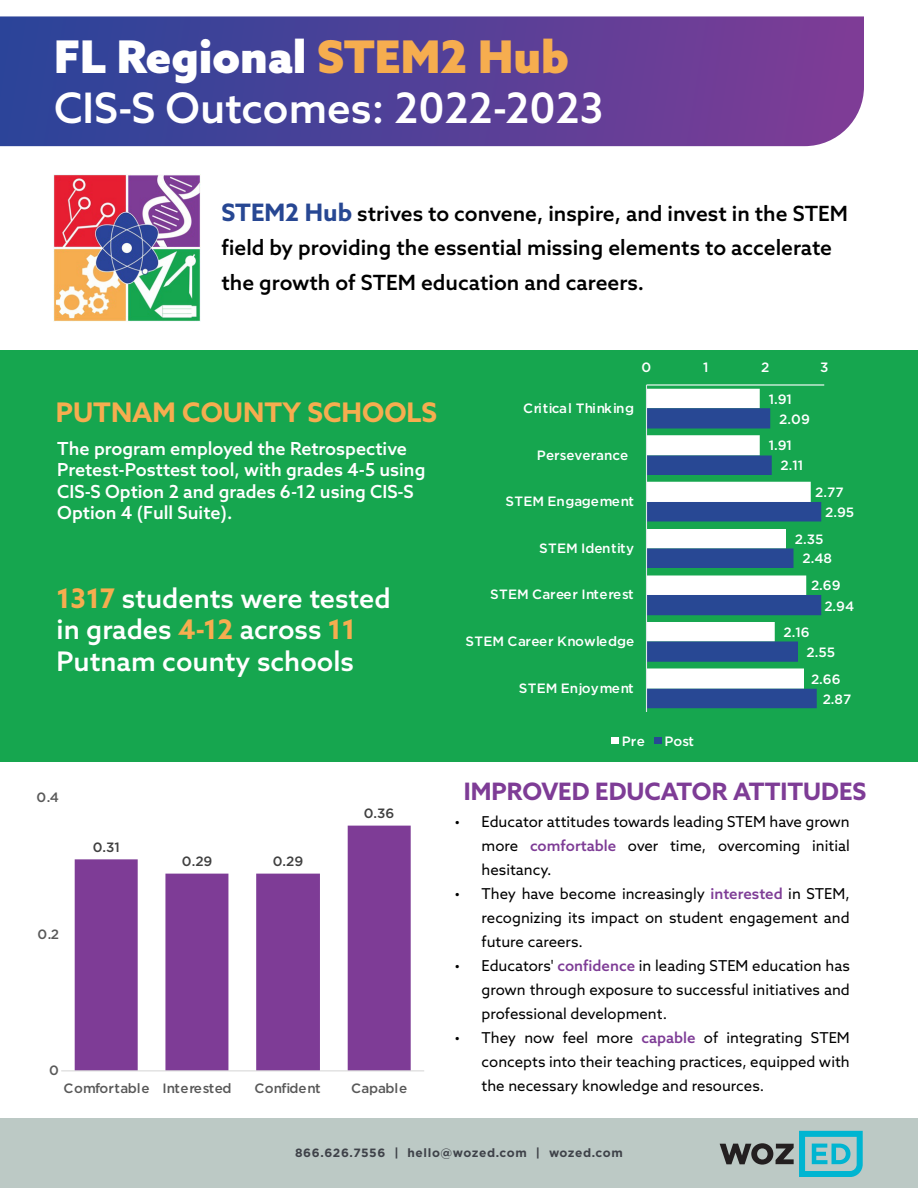
<style>
.page{position:relative;width:918px;height:1188px;background:#fff}
.page>*{position:absolute;margin:0;border:0;box-sizing:border-box;transform-origin:0 0}
.t1{font:900 45px "Azo Sans";color:#fff}
.t2{font:500 42px "Azo Sans";color:#fff}
.t3{font:500 27px/31.5px "Azo Sans";color:#fff}
.t4{font:700 27px "Azo Sans";color:#f6ad4f}
.t5{font:700 24px "Azo Sans";color:#7e3c96}
.t6{font:500 21px/34.5px "Azo Sans";color:#000}
.t7{font:500 18px/21.6px "Azo Sans";color:#fff}
.t8{font:15px/24px "Azo Sans";color:#000;text-align:justify}
.t9{font:500 13.5px "Gotham";color:#fff}
.t10{font:500 13.5px "Gotham";letter-spacing:.01em;color:#595959}
.t11{font:500 13.5px "Gotham";letter-spacing:.02em;color:#fff}
.t12{font:500 13.5px "Gotham";letter-spacing:.025em;color:#fff}
.t13{font:500 13.5px "Gotham";color:#404040}
.t14{font:700 12px "Gotham";letter-spacing:.05em;color:#3f4249}
.s1{color:#f6ad4f}
.s2{font-weight:700;font-size:24px;color:#274793}
.s3{font-weight:700;color:#f6ad4f}
.s4{font-weight:500;color:#7e3c96}
</style>
<div class="page">
<svg style="left:0;top:16px;width:864px;height:130px;background:#544198"></svg>
<img style="left:53px;top:175px;width:147px;height:147px">
<div style="left:0;top:350px;width:918px;height:411px;background:#16a64f"></div>
<div style="left:647px;top:389px;width:113px;height:19px;background:#fff"></div>
<svg style="left:647px;top:408px;width:174px;height:300px"></svg>
<hr style="left:646px;top:384px;width:178px;height:2px;background:#fff">
<hr style="left:646px;top:385px;width:1px;height:327px;background:#e0e5eb">
<div style="left:611px;top:737px;width:8px;height:7px;background:#fff"></div>
<div style="left:654px;top:737px;width:8px;height:7px;background:#284894"></div>
<svg style="left:75px;top:826px;width:336px;height:244px;fill:#7e3c96"></svg>
<hr style="left:61px;top:1070px;width:363px;height:1px;background:#d9d9d9">
<div style="left:0;top:1119px;width:918px;height:69px;background:#bcc9c5"></div>
<svg style="left:720px;top:1131px;width:143px;height:46px"></svg>
<h1 class="t1" style="left:54px;top:27px;width:516px">FL Regional <span class="s1">STEM2 Hub</span></h1>
<h2 class="t2" style="left:54px;top:81px;width:551px">CIS-S Outcomes: 2022-2023</h2>
<h3 class="t6" style="left:221px;top:196px;width:628px"><span class="s2">STEM2 Hub</span> strives to convene, inspire, and invest in the STEM field by providing the essential missing elements to accelerate the growth of STEM education and careers.</h3>
<h3 class="t4" style="left:56px;top:395px;width:383px">PUTNAM COUNTY SCHOOLS</h3>
<p class="t7" style="left:57px;top:437px;width:370px">The program employed the Retrospective Pretest-Posttest tool, with grades 4-5 using CIS-S Option 2 and grades 6-12 using CIS-S Option 4 (Full Suite).</p>
<h3 class="t3" style="left:57px;top:582px;width:336px"><span class="s3">1317</span> students were tested in grades <span class="s3">4-12</span> across <span class="s3">11<br></span>Putnam county schools</h3>
<p class="t10" style="left:36px;top:789px;width:24px">0.4</p>
<p class="t10" style="left:37px;top:925px;width:23px">0.2</p>
<p class="t13" style="left:93px;top:838px;width:29px">0.31</p>
<p class="t10" style="left:49px;top:1062px;width:11px">0</p>
<p class="t13" style="left:182px;top:853px;width:32px">0.29</p>
<p class="t13" style="left:273px;top:853px;width:32px">0.29</p>
<p class="t13" style="left:364px;top:805px;width:32px">0.36</p>
<p class="t10" style="left:64px;top:1080px;width:169px">Comfortable Interested</p>
<p class="t10" style="left:254px;top:1080px;width:68px">Confident</p>
<p class="t10" style="left:351px;top:1080px;width:58px">Capable</p>
<p class="t12" style="left:523px;top:399px;width:112px">Critical Thinking</p>
<p class="t9" style="left:537px;top:446px;width:93px">Perseverance</p>
<p class="t9" style="left:505px;top:493px;width:130px">STEM Engagement</p>
<p class="t9" style="left:539px;top:539px;width:97px">STEM Identity</p>
<p class="t11" style="left:490px;top:586px;width:145px">STEM Career Interest</p>
<p class="t9" style="left:466px;top:632px;width:170px">STEM Career Knowledge</p>
<p class="t9" style="left:519px;top:680px;width:117px">STEM Enjoyment</p>
<p class="t9" style="left:642px;top:359px;width:11px">0</p>
<p class="t9" style="left:703px;top:359px;width:7px">1</p>
<p class="t9" style="left:761px;top:359px;width:10px">2</p>
<p class="t9" style="left:820px;top:359px;width:10px">3</p>
<p class="t9" style="left:769px;top:390px;width:25px">1.91</p>
<p class="t9" style="left:769px;top:437px;width:25px">1.91</p>
<p class="t9" style="left:779px;top:410px;width:32px">2.09</p>
<p class="t9" style="left:781px;top:457px;width:24px">2.11</p>
<p class="t9" style="left:815px;top:484px;width:30px">2.77</p>
<p class="t9" style="left:795px;top:530px;width:30px">2.35</p>
<p class="t9" style="left:811px;top:577px;width:31px">2.69</p>
<p class="t9" style="left:784px;top:623px;width:28px">2.16</p>
<p class="t9" style="left:811px;top:671px;width:31px">2.66</p>
<p class="t9" style="left:825px;top:503px;width:31px">2.95</p>
<p class="t9" style="left:802px;top:550px;width:31px">2.48</p>
<p class="t9" style="left:824px;top:597px;width:31px">2.94</p>
<p class="t9" style="left:807px;top:644px;width:30px">2.55</p>
<p class="t9" style="left:823px;top:690px;width:30px">2.87</p>
<p class="t9" style="left:622px;top:732px;width:25px">Pre</p>
<p class="t9" style="left:665px;top:732px;width:31px">Post</p>
<h3 class="t5" style="left:464px;top:775px;width:404px">IMPROVED EDUCATOR ATTITUDES</h3>
<p class="t8" style="left:482px;top:809px;width:370px;text-indent:-27px">• Educator attitudes towards leading STEM have grown more <span class="s4">comfortable</span> over time, overcoming initial hesitancy.</p>
<p class="t8" style="left:482px;top:881px;width:370px;text-indent:-27px">• They have become increasingly <span class="s4">interested</span> in STEM, recognizing its impact on student engagement and future careers.</p>
<p class="t8" style="left:482px;top:953px;width:370px;text-indent:-27px">• Educators' <span class="s4">confidence</span> in leading STEM education has grown through exposure to successful initiatives and professional development.</p>
<p class="t8" style="left:482px;top:1025px;width:370px;text-indent:-27px">• They now feel more <span class="s4">capable</span> of integrating STEM concepts into their teaching practices, equipped with the necessary knowledge and resources.</p>
<p class="t14" style="left:295px;top:1146px;width:329px">866.626.7556 | hello@wozed.com | wozed.com</p>
</div>
